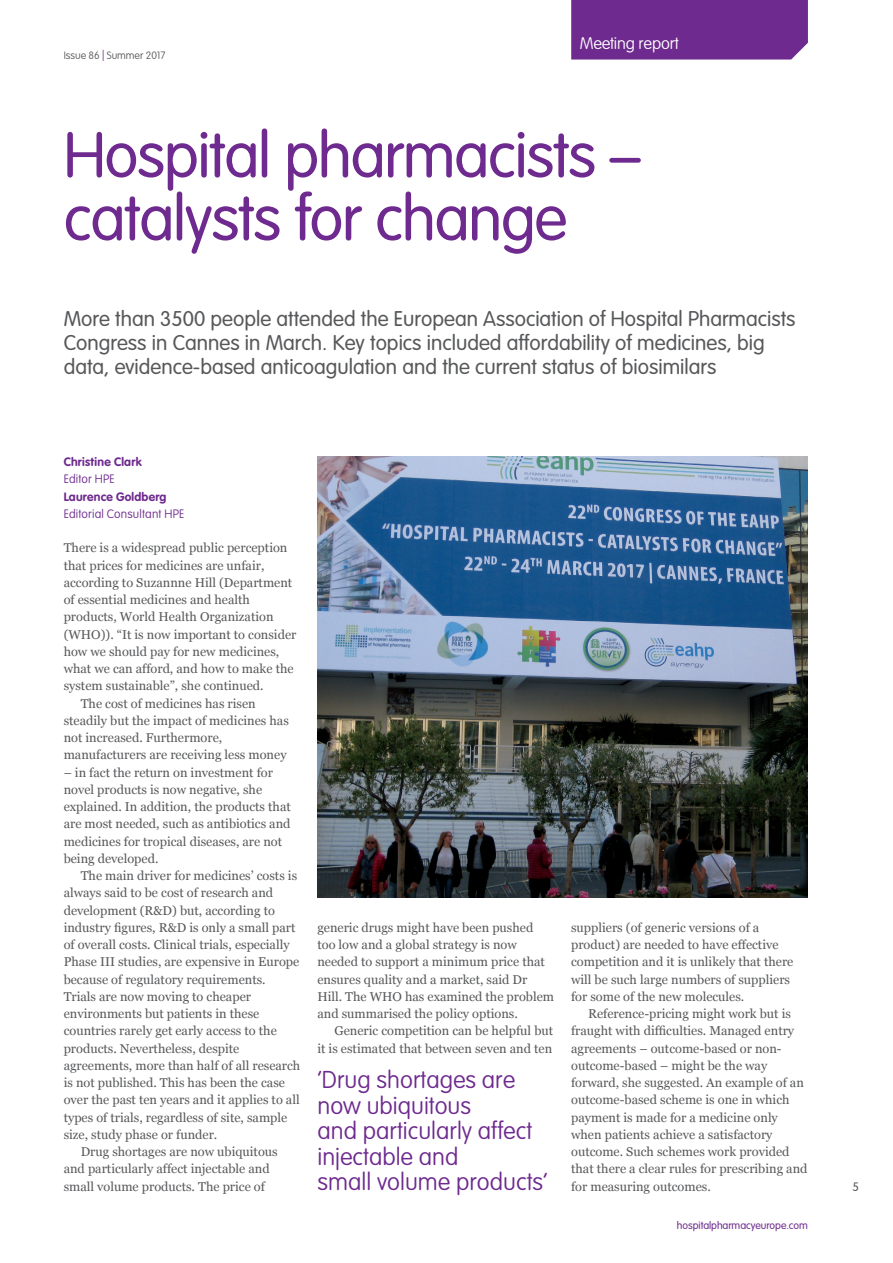
<style>
.page{position:relative;width:893px;height:1263px;background:#fff}
.page>*{position:absolute;margin:0;border:0;box-sizing:border-box;transform-origin:0 0}
.t1{font:300 63px/63px "VAG Rounded Std";letter-spacing:-.02em;color:#6e2a8e}
.t2{font:100 24px/25.5px "VAG Rounded Std";color:#6e2a8e}
.t3{font:300 21px/24px "VAG Rounded Std";color:#57585a}
.t4{font:100 16.5px "VAG Rounded Std";letter-spacing:-.01em;color:#fff}
.t5{font:12.75px/17.2px "Georgia";color:#57585a}
.t6{font:100 12px "VAG Rounded Std";letter-spacing:.015em;color:#6e2a8e}
.t7{font:700 12px "VAG Rounded Std";letter-spacing:.02em;color:#6e2a8e}
.t8{font:300 12px "VAG Rounded Std";color:#57585a}
.t9{font:300 10.5px "VAG Rounded Std";letter-spacing:-.005em;color:#6e2a8e}
.t10{font:100 10.5px "VAG Rounded Std";letter-spacing:-.005em;color:#57585a}
.s1{color:#6e2a8e}
</style>
<div class="page">
<div style="left:571px;top:0;width:237px;height:60px;background:#6e2a8e"></div>
<img style="left:317px;top:457px;width:491px;height:440px">
<p class="t10" style="left:64px;top:50px;width:103px">Issue 86 <span class="s1">|</span> Summer 2017</p>
<p class="t4" style="left:580px;top:34px;width:100px">Meeting report</p>
<h1 class="t1" style="left:64px;top:126px;width:579px">Hospital pharmacists – catalysts for change</h1>
<p class="t3" style="left:64px;top:307px;width:733px">More than 3500 people attended the European Association of Hospital Pharmacists<br>Congress in Cannes in March. Key topics included affordability of medicines, big data, evidence-based anticoagulation and the current status of biosimilars</p>
<p class="t7" style="left:64px;top:455px;width:79px">Christine Clark</p>
<p class="t6" style="left:64px;top:472px;width:53px">Editor HPE</p>
<p class="t7" style="left:64px;top:489px;width:104px">Laurence Goldberg</p>
<p class="t6" style="left:64px;top:507px;width:122px">Editorial Consultant HPE</p>
<p class="t5" style="left:64px;top:540px;width:225px">There is a widespread public perception</p>
<p class="t5" style="left:64px;top:557px;width:202px">that prices for medicines are unfair,</p>
<p class="t5" style="left:64px;top:574px;width:230px">according to Suzannne Hill (Department</p>
<p class="t5" style="left:64px;top:591px;width:188px">of essential medicines and health</p>
<p class="t5" style="left:64px;top:609px;width:211px">products, World Health Organization</p>
<p class="t5" style="left:64px;top:626px;width:234px">(WHO)). “It is now important to consider</p>
<p class="t5" style="left:64px;top:643px;width:217px">how we should pay for new medicines,</p>
<p class="t5" style="left:64px;top:660px;width:231px">what we can afford, and how to make the</p>
<p class="t5" style="left:64px;top:678px;width:201px">system sustainable”, she continued.</p>
<p class="t5" style="left:81px;top:695px;width:177px">The cost of medicines has risen</p>
<p class="t5" style="left:64px;top:712px;width:227px">steadily but the impact of medicines has</p>
<p class="t5" style="left:64px;top:729px;width:160px">not increased. Furthermore,</p>
<p class="t5" style="left:64px;top:747px;width:224px">manufacturers are receiving less money</p>
<p class="t5" style="left:64px;top:764px;width:229px">– in fact the return on investment for novel products is now negative, she explained. In addition, the products that are most needed, such as antibiotics and medicines for tropical diseases, are not being developed.</p>
<p class="t5" style="left:81px;top:867px;width:218px">The main driver for medicines’ costs is</p>
<p class="t5" style="left:64px;top:885px;width:211px">always said to be cost of research and</p>
<p class="t5" style="left:64px;top:902px;width:213px">development (R&amp;D) but, according to</p>
<p class="t5" style="left:64px;top:919px;width:233px">industry figures, R&amp;D is only a small part</p>
<p class="t5" style="left:64px;top:936px;width:227px">of overall costs. Clinical trials, especially</p>
<p class="t5" style="left:64px;top:954px;width:237px">Phase III studies, are expensive in Europe</p>
<p class="t5" style="left:64px;top:971px;width:204px">because of regulatory requirements.</p>
<p class="t5" style="left:64px;top:988px;width:189px">Trials are now moving to cheaper</p>
<p class="t5" style="left:64px;top:1005px;width:197px">environments but patients in these</p>
<p class="t5" style="left:64px;top:1023px;width:215px">countries rarely get early access to the</p>
<p class="t5" style="left:64px;top:1040px;width:177px">products. Nevertheless, despite</p>
<p class="t5" style="left:64px;top:1057px;width:238px">agreements, more than half of all research</p>
<p class="t5" style="left:64px;top:1074px;width:223px">is not published. This has been the case</p>
<p class="t5" style="left:64px;top:1092px;width:237px">over the past ten years and it applies to all</p>
<p class="t5" style="left:64px;top:1109px;width:225px">types of trials, regardless of site, sample</p>
<p class="t5" style="left:64px;top:1126px;width:155px">size, study phase or funder.</p>
<p class="t5" style="left:81px;top:1143px;width:199px">Drug shortages are now ubiquitous</p>
<p class="t5" style="left:64px;top:1161px;width:208px">and particularly affect injectable and</p>
<p class="t5" style="left:64px;top:1178px;width:203px">small volume products. The price of</p>
<p class="t5" style="left:317px;top:919px;width:238px">generic drugs might have been pushed too low and a global strategy is now needed to support a minimum price that ensures quality and a market, said Dr Hill. The WHO has examined the problem and summarised the policy options.</p>
<p class="t5" style="left:317px;top:1023px;width:237px;text-align:right">Generic competition can be helpful but<br>it is estimated that between seven and ten</p>
<h2 class="t2" style="left:317px;top:1068px;width:232px">‘Drug shortages are now ubiquitous<br>and particularly affect injectable and<br>small volume products’</h2>
<p class="t5" style="left:571px;top:919px;width:224px">suppliers (of generic versions of a product) are needed to have effective competition and it is unlikely that there will be such large numbers of suppliers for some of the new molecules.</p>
<p class="t5" style="left:571px;top:1005px;width:238px;text-indent:17px">Reference-pricing might work but is fraught with difficulties. Managed entry agreements – outcome-based or non&shy;outcome-based – might be the way forward, she suggested. An example of an outcome-based scheme is one in which payment is made for a medicine only when patients achieve a satisfactory outcome. Such schemes work provided that there a clear rules for prescribing and for measuring outcomes.</p>
<p class="t9" style="left:677px;top:1219px;width:132px">hospitalpharmacyeurope.com</p>
<p class="t8" style="left:852px;top:1179px;width:8px">5</p>
</div>
